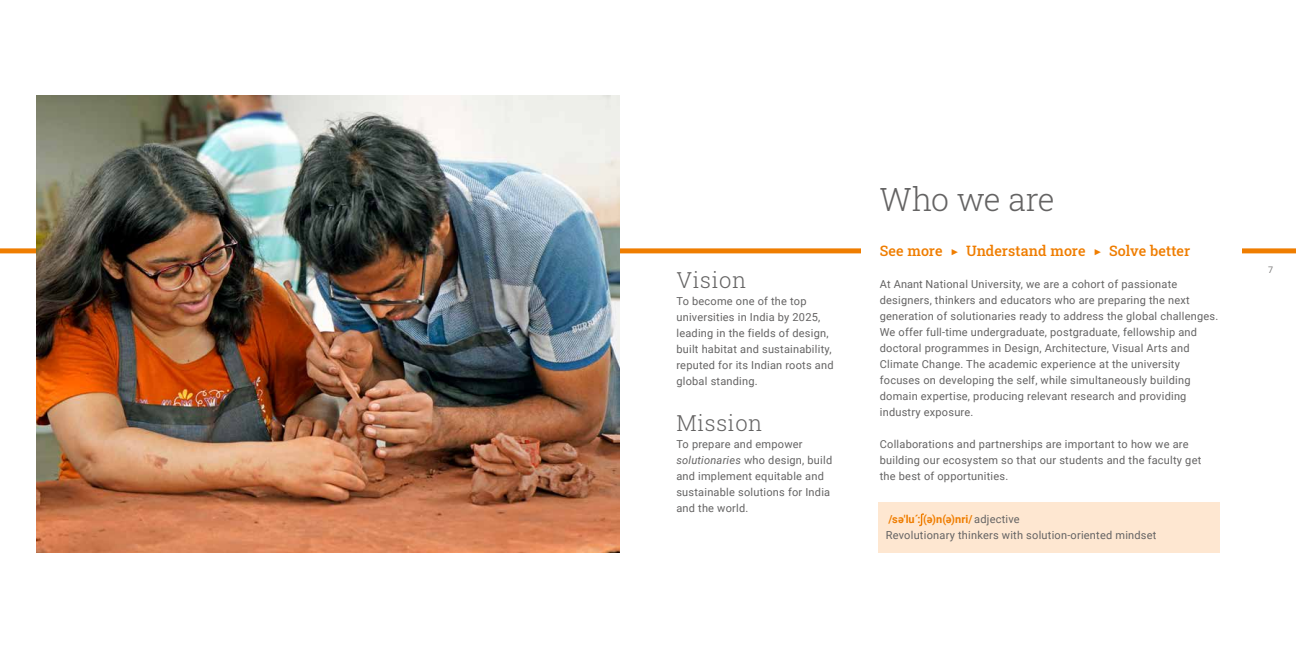
<style>
.page{position:relative;width:1296px;height:648px;background:#fff}
.page>*{position:absolute;margin:0;border:0;box-sizing:border-box;transform-origin:0 0}
.t1{font:300 32px "Roboto Slab";letter-spacing:-.035em;color:#646363}
.t2{font:300 22px "Roboto Slab";letter-spacing:.03em;color:#646363}
.t3{font:500 14.4px "Roboto Slab";color:#ef7d00}
.t4{font:11px/16px "Roboto";letter-spacing:.02em;color:#646363}
.t5{font:9px "Roboto";color:#7c7b7b}
.s1{font-style:italic}
.s2{font-family:"Montserrat";font-weight:400}
.s3{font-weight:700;color:#ef7d00}
</style>
<div class="page">
<svg style="left:0;top:248px;width:1296px;height:305px"></svg>
<div style="left:861px;top:156px;width:381px;height:353px;background:#fff"></div>
<div style="left:878px;top:502px;width:342px;height:50px;background:#fee7d1"></div>
<svg style="left:919px;top:513px;width:5px;height:13px"></svg>
<img style="left:36px;top:96px;width:584px;height:456px">
<div style="left:9px;top:262px;width:22px;height:28px;background:#fff"></div>
<h2 class="t2" style="left:676px;top:265px;width:72px">Vision</h2>
<p class="t4" style="left:676px;top:292px;width:159px">To become one of the top universities in India by 2025, leading in the fields of design, built habitat and sustainability, reputed for its Indian roots and global standing.</p>
<h2 class="t2" style="left:676px;top:408px;width:88px">Mission</h2>
<p class="t4" style="left:676px;top:435px;width:157px">To prepare and empower <span class="s1">solutionaries</span> who design, build and implement equitable and sustainable solutions for India and the world.</p>
<h1 class="t1" style="left:879px;top:178px;width:177px">Who we are</h1>
<h3 class="t3" style="left:880px;top:241px;width:312px">See more <span class="s2">▶</span> Understand more <span class="s2">▶</span> Solve better</h3>
<p class="t4" style="left:880px;top:275px;width:340px">At Anant National University, we are a cohort of passionate designers, thinkers and educators who are preparing the next generation of solutionaries ready to address the global challenges.<br>We offer full-time undergraduate, postgraduate, fellowship and doctoral programmes in Design, Architecture, Visual Arts and Climate Change. The academic experience at the university focuses on developing the self, while simultaneously building domain expertise, producing relevant research and providing industry exposure.</p>
<p class="t4" style="left:880px;top:435px;width:323px">Collaborations and partnerships are important to how we are building our ecosystem so that our students and the faculty get the best of opportunities.</p>
<p class="t4" style="left:886px;top:511px;width:272px"><span class="s3">/sə'lu´: (ə)n(ə)nri/</span>adjective<br>Revolutionary thinkers with solution-oriented mindset</p>
<p class="t5" style="left:1268px;top:263px;width:7px">7</p>
</div>
